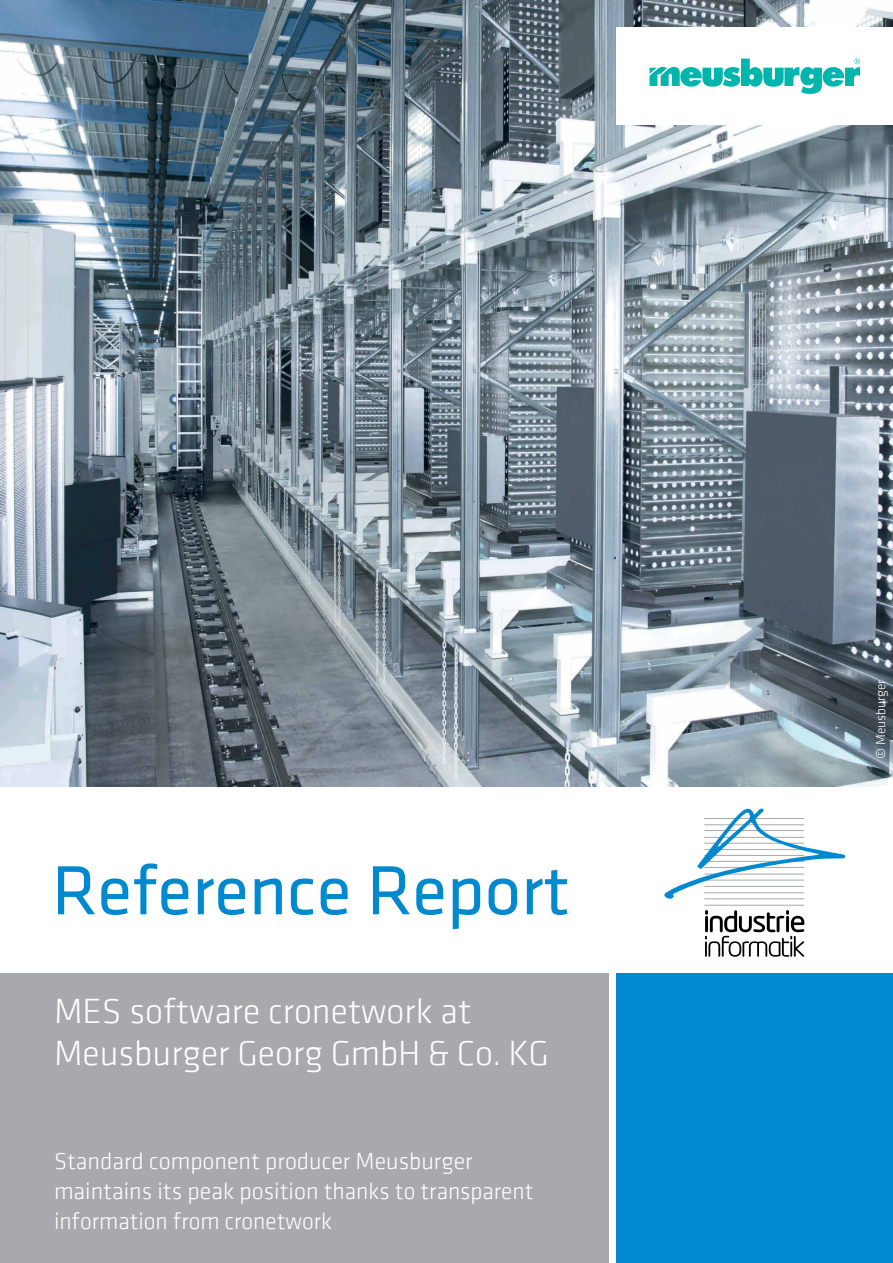
<style>
.page{position:relative;width:893px;height:1263px;background:#fff}
.page>*{position:absolute;margin:0;border:0;box-sizing:border-box;transform-origin:0 0}
.t1{font:72px "Klavika";color:#0089cf}
.t2{font:300 36px/42px "Klavika";color:#fff}
.t3{font:300 24px/30px "Klavika";color:#fff}
.t4{font:300 13.5px "Klavika";color:#fff}
</style>
<div class="page">
<div style="left:617px;top:974px;width:276px;height:289px;background:#0089cf"></div>
<div style="left:0;top:974px;width:608px;height:289px;background:#a7a9ac"></div>
<hr style="left:705px;top:905px;width:99px;height:1px;background:#a7a9ac">
<svg style="left:705px;top:910px;width:99px;height:47px"></svg>
<svg style="left:664px;top:808px;width:181px;height:91px"></svg>
<img style="left:0;top:0;width:893px;height:787px">
<div style="left:617px;top:28px;width:276px;height:97px;background:#fff"></div>
<svg style="left:650px;top:59px;width:210px;height:35px"></svg>
<h1 class="t1" style="left:52px;top:843px;width:519px">Reference Report</h1>
<h2 class="t2" style="left:54px;top:989px;width:497px">MES software cronetwork at<br>Meusburger Georg GmbH &amp; Co. KG</h2>
<p class="t3" style="left:54px;top:1145px;width:481px">Standard component producer Meusburger maintains its peak position thanks to transparent information from cronetwork</p>
<p class="t4" style="left:872px;top:759px;width:81px;rotate:-90deg">© Meusburger</p>
</div>
